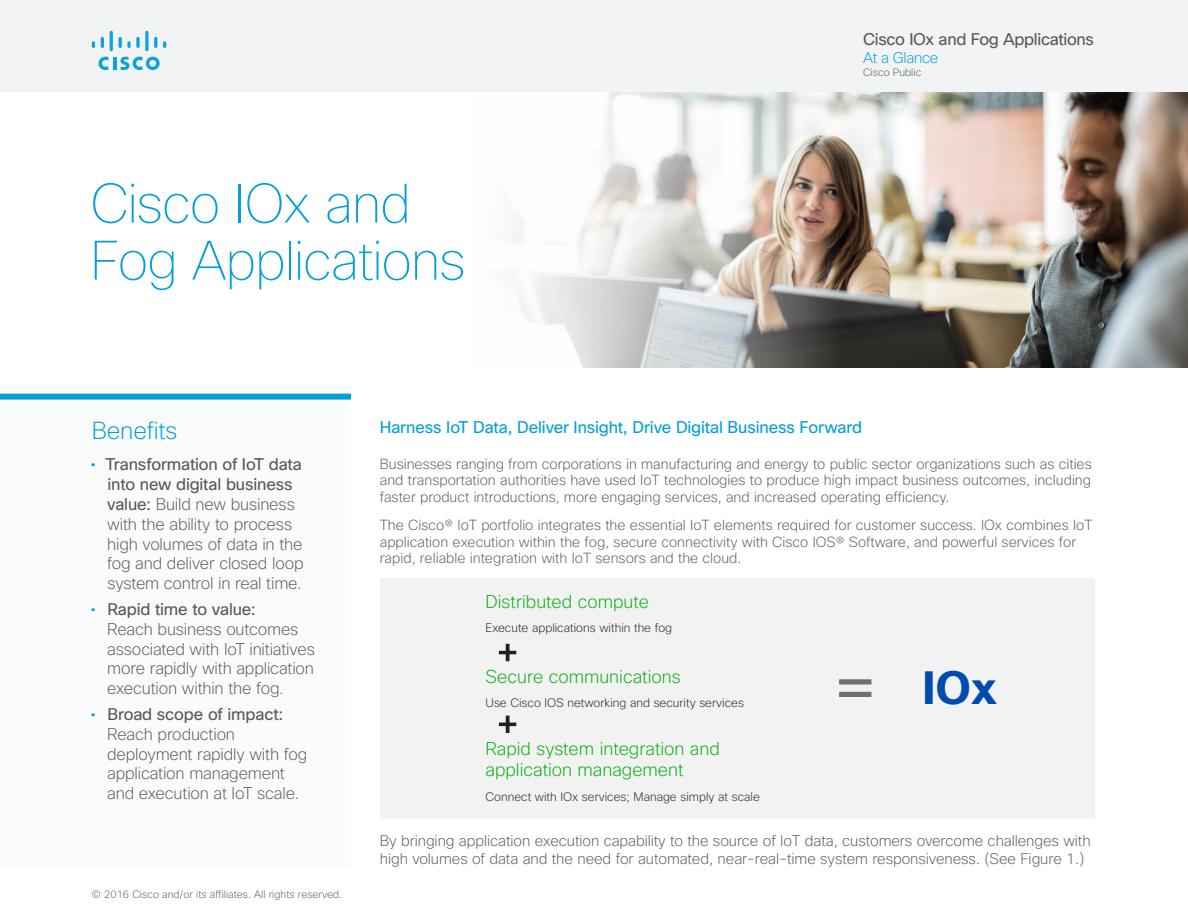
<style>
.page{position:relative;width:1188px;height:918px;background:#fff}
.page>*{position:absolute;margin:0;border:0;box-sizing:border-box;transform-origin:0 0}
.Title_Headline{font:100 54px/57px "Cisco Sans";letter-spacing:-.02em;color:#049fd9}
.t1{font:700 45.45px "Cisco Sans";color:#004baf}
.Subhead2{font:200 24px "Cisco Sans";letter-spacing:-.01em;color:#049fd9}
.t2{font:200 18px/21.6px "Cisco Sans";color:#00ad0b}
.t3{font:200 16.5px/19.8px "Cisco Sans";letter-spacing:-.01em;color:#58595b}
.Subhead3{font:16.5px "Cisco Sans";letter-spacing:-.01em;color:#049fd9}
.t4{font:16.5px "Cisco Sans";letter-spacing:-.02em;color:#58595b}
.Body{font:200 15px/18px "Cisco Sans";letter-spacing:-.005em;color:#58595b}
.t5{font:200 15px "Cisco Sans";letter-spacing:-.02em;color:#049fd9}
.Body-2{font:200 14.25px/16.5px "Cisco Sans";color:#58595b;text-align:justify}
.t6{font:200 12px "Cisco Sans";color:#231f20}
.t7{font:200 10.5px "Cisco Sans";color:#58595b}
.s1{font-weight:400;color:#049fd9}
.s2{font-weight:400}
.s3{font-weight:400;font-size:61.05px;color:#6f7074}
</style>
<div class="page">
<div style="left:0;top:0;width:1188px;height:92px;background:#f1f3f4"></div>
<svg style="left:99px;top:57px;width:61px;height:13px"></svg>
<svg style="left:92px;top:41px;width:3px;height:7px"></svg>
<svg style="left:101px;top:37px;width:3px;height:11px"></svg>
<hr style="left:110px;top:31px;width:3px;height:20px;background:#0ca2db;border-radius:2px">
<svg style="left:119px;top:37px;width:12px;height:11px"></svg>
<svg style="left:136px;top:37px;width:4px;height:11px"></svg>
<svg style="left:145px;top:31px;width:4px;height:20px"></svg>
<svg style="left:154px;top:37px;width:3px;height:11px"></svg>
<svg style="left:163px;top:41px;width:3px;height:7px"></svg>
<div style="left:0;top:399px;width:351px;height:468px;background:#fafbfb"></div>
<div style="left:380px;top:578px;width:714px;height:241px;background:#f2f2f2"></div>
<svg style="left:499px;top:644px;width:17px;height:17px"></svg>
<svg style="left:499px;top:716px;width:17px;height:17px"></svg>
<div style="left:0;top:394px;width:351px;height:6px;background:#049fd9"></div>
<img style="left:513px;top:92px;width:675px;height:275px">
<p class="Title_Headline" style="left:90px;top:175px;width:377px">Cisco IOx and<br>Fog Applications</p>
<p class="t4" style="left:863px;top:28px;width:232px">Cisco IOx and Fog Applications</p>
<p class="t5" style="left:863px;top:48px;width:77px">At a Glance</p>
<p class="t7" style="left:863px;top:66px;width:60px">Cisco Public</p>
<p class="Subhead2" style="left:92px;top:415px;width:87px">Benefits</p>
<p class="t3" style="left:107px;top:455px;width:198px;text-indent:-16px"><span class="s1">•</span> <span class="s2">Transformation of IoT data into new digital business value:</span> Build new business with the ability to process high volumes of data in the fog and deliver closed loop system control in real time.</p>
<p class="t3" style="left:107px;top:599px;width:209px;text-indent:-17px"><span class="s1">•</span> <span class="s2">Rapid time to value:<br></span>Reach business outcomes associated with IoT initiatives more rapidly with application execution within the fog.</p>
<p class="t3" style="left:107px;top:704px;width:202px;text-indent:-17px"><span class="s1">•</span> <span class="s2">Broad scope of impact:<br></span>Reach production deployment rapidly with fog application management and execution at IoT scale.</p>
<p class="t7" style="left:92px;top:887px;width:252px">© 2016 Cisco and/or its affiliates. All rights reserved.</p>
<p class="Subhead3" style="left:380px;top:416px;width:484px">Harness IoT Data, Deliver Insight, Drive Digital Business Forward</p>
<p class="Body-2" style="left:380px;top:455px;width:714px">Businesses ranging from corporations in manufacturing and energy to public sector organizations such as cities and transportation authorities have used IoT technologies to produce high impact business outcomes, including faster product introductions, more engaging services, and increased operating efficiency.</p>
<p class="Body-2" style="left:380px;top:517px;width:714px;text-align:left">The Cisco® IoT portfolio integrates the essential IoT elements required for customer success. IOx combines IoT application execution within the fog, secure connectivity with Cisco IOS® Software, and powerful services for rapid, reliable integration with IoT sensors and the cloud.</p>
<p class="t2" style="left:486px;top:591px;width:165px">Distributed compute</p>
<p class="t6" style="left:486px;top:620px;width:188px">Execute applications within the fog</p>
<p class="t2" style="left:486px;top:666px;width:197px">Secure communications</p>
<p class="t6" style="left:486px;top:695px;width:260px">Use Cisco IOS networking and security services</p>
<p class="t2" style="left:486px;top:737px;width:236px">Rapid system integration and application management</p>
<p class="t6" style="left:486px;top:789px;width:276px">Connect with IOx services; Manage simply at scale</p>
<p class="Body" style="left:380px;top:831px;width:712px">By bringing application execution capability to the source of IoT data, customers overcome challenges with high volumes of data and the need for automated, near-real-time system responsiveness. (See Figure 1.)</p>
<p class="t1" style="left:832px;top:660px;width:166px"><span class="s3">=</span> IOx</p>
</div>
